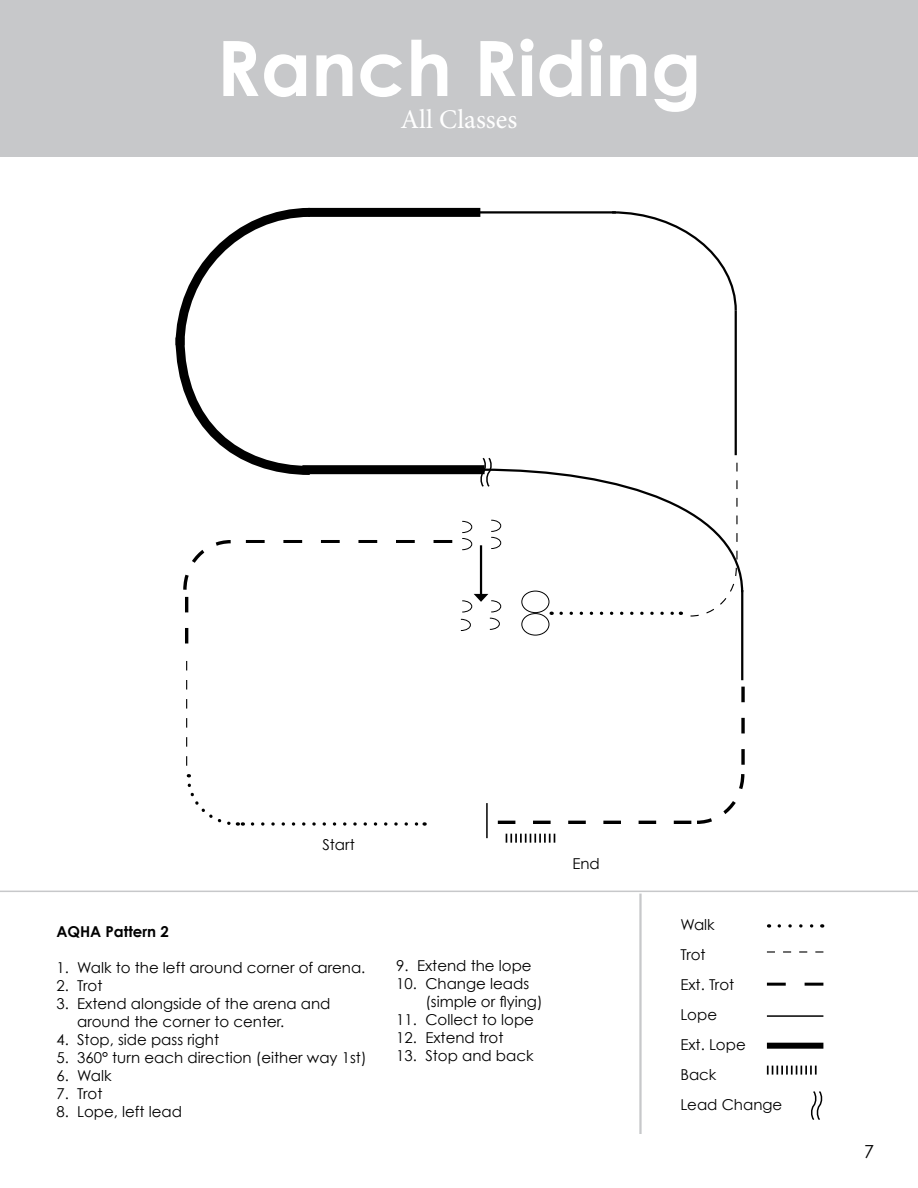
<style>
.page{position:relative;width:918px;height:1188px;background:#fff}
.page>*{position:absolute;margin:0;border:0;box-sizing:border-box;transform-origin:0 0}
.t1{font:700 76.5px "Century Gothic";color:#fff}
.t2{font:27px "Minion Pro";letter-spacing:.005em;color:#fff}
.t3{font:18px "Century Gothic";color:#000}
.t4{font:15px/30px "Century Gothic";color:#000}
.t5{font:700 15px "Century Gothic";color:#000}
</style>
<div class="page">
<hr style="left:0;top:891px;width:918px;height:1px;background:#c7c8ca">
<div style="left:0;top:0;width:918px;height:157px;background:#c7c8ca"></div>
<svg style="left:779px;top:924px;width:35px;height:4px"></svg>
<svg style="left:767px;top:951px;width:56px;height:2px"></svg>
<svg style="left:767px;top:1066px;width:50px;height:9px"></svg>
<hr style="left:639px;top:894px;width:3px;height:240px;background:#c7c8ca">
<svg style="left:767px;top:983px;width:56px;height:3px"></svg>
<hr style="left:767px;top:1015px;width:56px;height:2px;background:#000">
<div style="left:767px;top:1043px;width:56px;height:6px;background:#000"></div>
<svg style="left:186px;top:661px;width:1px;height:105px"></svg>
<svg style="left:506px;top:834px;width:49px;height:9px"></svg>
<hr style="left:486px;top:803px;width:2px;height:35px;background:#000">
<svg style="left:811px;top:1091px;width:11px;height:29px"></svg>
<svg style="left:616px;top:211px;width:121px;height:102px"></svg>
<svg style="left:175px;top:207px;width:144px;height:268px"></svg>
<div style="left:302px;top:465px;width:183px;height:9px;background:#000"></div>
<svg style="left:498px;top:774px;width:247px;height:50px"></svg>
<svg style="left:741px;top:687px;width:4px;height:78px"></svg>
<svg style="left:252px;top:822px;width:173px;height:4px"></svg>
<svg style="left:186px;top:774px;width:57px;height:52px"></svg>
<svg style="left:183px;top:540px;width:48px;height:104px"></svg>
<svg style="left:246px;top:540px;width:206px;height:3px"></svg>
<div style="left:521px;top:613px;width:28px;height:23px;border:1px solid #000;border-radius:50%"></div>
<svg style="left:460px;top:457px;width:284px;height:174px"></svg>
<hr style="left:741px;top:590px;width:2px;height:90px;background:#000">
<div style="left:308px;top:208px;width:172px;height:9px;background:#000"></div>
<hr style="left:735px;top:311px;width:2px;height:144px;background:#000">
<hr style="left:474px;top:211px;width:142px;height:3px;background:#000">
<h1 class="t1" style="left:216px;top:20px;width:487px">Ranch Riding</h1>
<h2 class="t2" style="left:401px;top:102px;width:118px">All Classes</h2>
<p class="t4" style="left:322px;top:829px;width:34px">Start</p>
<p class="t5" style="left:56px;top:922px;width:114px">AQHA Pattern 2</p>
<p class="t4" style="left:56px;top:953px;width:311px">1. Walk to the left around corner of arena.</p>
<p class="t4" style="left:56px;top:971px;width:48px">2. Trot</p>
<p class="t4" style="left:77px;top:995px;width:255px;line-height:18px;text-indent:-21px">3. Extend alongside of the arena and around the corner to center.</p>
<p class="t4" style="left:56px;top:1025px;width:164px">4. Stop, side pass right</p>
<p class="t4" style="left:56px;top:1043px;width:312px">5. 360° turn each direction (either way 1st)</p>
<p class="t4" style="left:56px;top:1061px;width:57px">6. Walk</p>
<p class="t4" style="left:56px;top:1079px;width:48px">7. Trot</p>
<p class="t4" style="left:56px;top:1097px;width:127px">8. Lope, left lead</p>
<p class="t4" style="left:396px;top:950px;width:137px">9. Extend the lope</p>
<p class="t4" style="left:425px;top:974px;width:119px;line-height:18px;text-indent:-29px">10. Change leads (simple or flying)</p>
<p class="t4" style="left:396px;top:1004px;width:139px">11. Collect to lope</p>
<p class="t4" style="left:396px;top:1022px;width:109px">12. Extend trot</p>
<p class="t4" style="left:396px;top:1040px;width:139px">13. Stop and back</p>
<p class="t4" style="left:572px;top:848px;width:29px">End</p>
<p class="t4" style="left:680px;top:910px;width:103px">Walk<br>Trot<br>Ext. Trot<br>Lope<br>Ext. Lope<br>Back<br>Lead Change</p>
<p class="t3" style="left:864px;top:1140px;width:11px">7</p>
</div>
